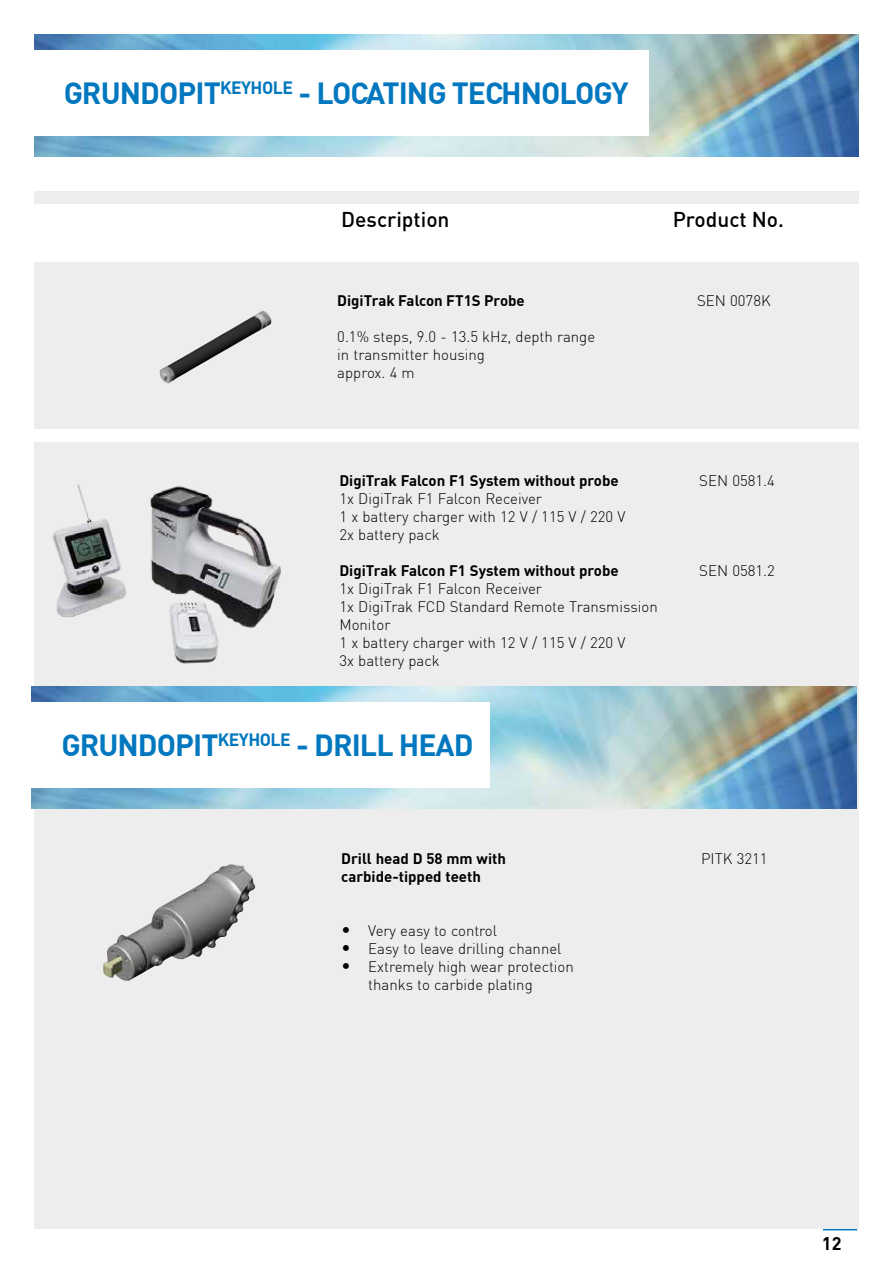
<style>
.page{position:relative;width:893px;height:1263px;background:#fff}
.page>*{position:absolute;margin:0;border:0;box-sizing:border-box;transform-origin:0 0}
.t1{font:700 30px "DIN";letter-spacing:-.03em;color:#0077be}
.t2{font:500 21px "DIN";color:#000}
.t3{font:700 18px "DIN";color:#000}
.t4{font:300 15px/18px "DIN";color:#000}
.t5{font:700 15px/18px "DIN";color:#000}
.s1{font-size:18px}
</style>
<div class="page">
<div style="left:34px;top:191px;width:825px;height:1038px;background:#ededed"></div>
<img style="left:34px;top:34px;width:825px;height:122px">
<div style="left:1px;top:51px;width:648px;height:85px;background:#fff"></div>
<div style="left:0;top:204px;width:879px;height:57px;background:#fff"></div>
<div style="left:0;top:429px;width:879px;height:13px;background:#fff"></div>
<img style="left:159px;top:311px;width:112px;height:72px">
<img style="left:102px;top:864px;width:153px;height:117px">
<hr style="left:823px;top:1229px;width:34px;height:1px;background:#0077be">
<img style="left:32px;top:686px;width:825px;height:122px">
<div style="left:0;top:703px;width:489px;height:85px;background:#fff"></div>
<img style="left:52px;top:485px;width:229px;height:179px">
<h1 class="t1" style="left:64px;top:73px;width:566px">GRUNDOPIT<sup>KEYHOLE</sup> - LOCATING TECHNOLOGY</h1>
<h2 class="t2" style="left:341px;top:206px;width:110px">Description</h2>
<h2 class="t2" style="left:673px;top:206px;width:113px">Product No.</h2>
<p class="t5" style="left:337px;top:291px;width:189px">DigiTrak Falcon FT1S Probe</p>
<p class="t4" style="left:337px;top:327px;width:259px">0.1% steps, 9.0 - 13.5 kHz, depth range in transmitter housing<br>approx. 4 m</p>
<p class="t5" style="left:339px;top:471px;width:281px">DigiTrak Falcon F1 System without probe</p>
<p class="t4" style="left:339px;top:489px;width:288px">1x DigiTrak F1 Falcon Receiver<br>1 x battery charger with 12 V / 115 V / 220 V<br>2x battery pack</p>
<p class="t5" style="left:339px;top:561px;width:281px">DigiTrak Falcon F1 System without probe</p>
<p class="t4" style="left:339px;top:579px;width:320px">1x DigiTrak F1 Falcon Receiver<br>1x DigiTrak FCD Standard Remote Transmission<br>Monitor<br>1 x battery charger with 12 V / 115 V / 220 V<br>3x battery pack</p>
<h1 class="t1" style="left:61px;top:725px;width:414px">GRUNDOPIT<sup>KEYHOLE</sup> - DRILL HEAD</h1>
<p class="t5" style="left:341px;top:849px;width:166px">Drill head D 58 mm with carbide-tipped teeth</p>
<p class="t4" style="left:341px;top:921px;width:157px"><span class="s1">•</span> Very easy to control</p>
<p class="t4" style="left:341px;top:939px;width:222px"><span class="s1">•</span> Easy to leave drilling channel</p>
<p class="t4" style="left:368px;top:957px;width:207px;text-indent:-27px"><span class="s1">•</span> Extremely high wear protection thanks to carbide plating</p>
<p class="t4" style="left:697px;top:291px;width:75px">SEN 0078K</p>
<p class="t4" style="left:699px;top:471px;width:77px">SEN 0581.4</p>
<p class="t4" style="left:699px;top:561px;width:77px">SEN 0581.2</p>
<p class="t4" style="left:701px;top:849px;width:68px">PITK 3211</p>
<p class="t3" style="left:822px;top:1232px;width:21px">12</p>
</div>
